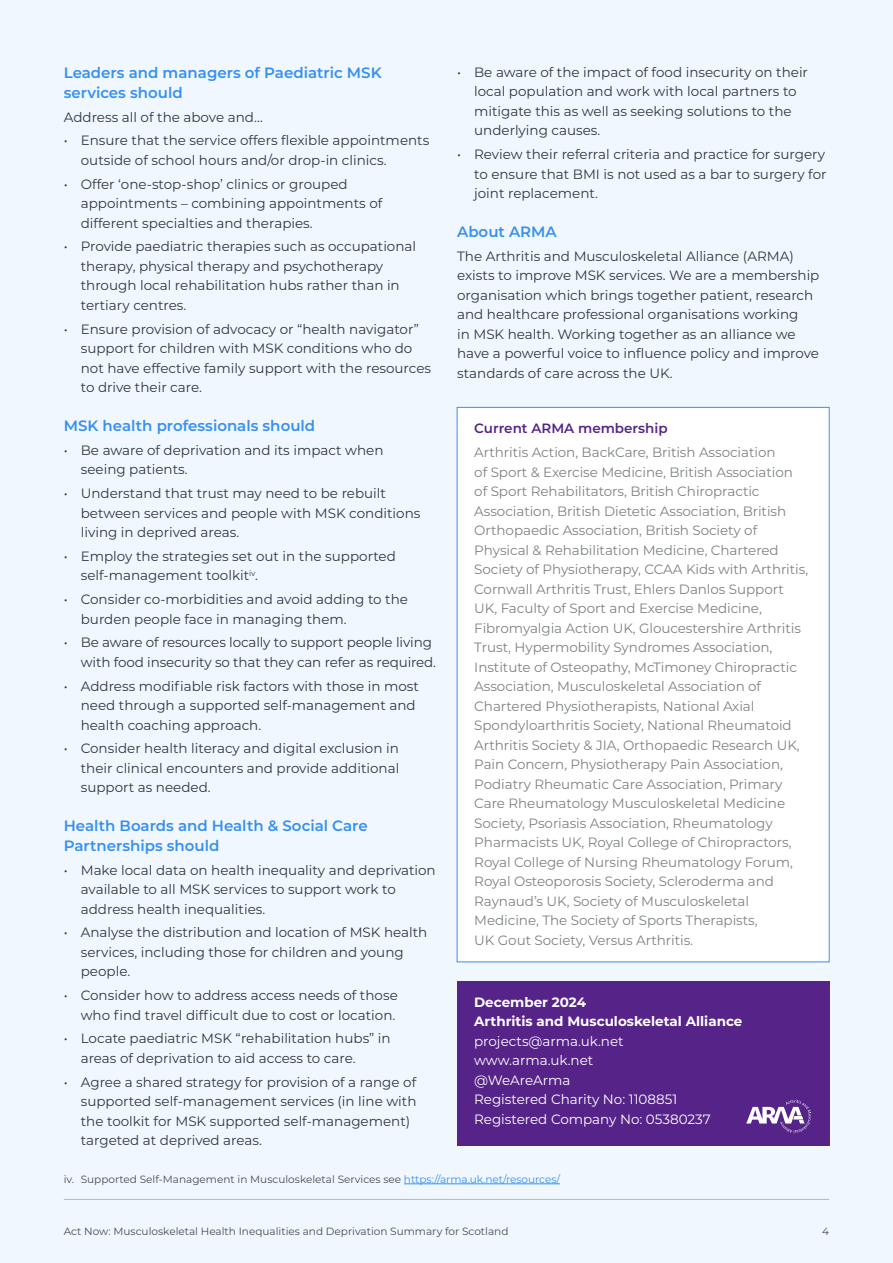
<style>
.page{position:relative;width:893px;height:1263px;background:#f0f7fe}
.page>*{position:absolute;margin:0;border:0;box-sizing:border-box;transform-origin:0 0}
.t1{font:600 15px/19.5px "Montserrat";color:#3690f0}
.t2{font:13.5px/19.5px "Montserrat";color:#31373d}
.t3{font:13.5px/19.5px "Montserrat";letter-spacing:-.005em;color:#7e8285}
.t4{font:13.5px "Montserrat";color:#fff}
.t5{font:700 13.5px "Montserrat";color:#fff}
.t6{font:600 13.5px "Montserrat";color:#562388}
.t7{font:10.5px "Montserrat";color:#474c50}
.s1{color:#3690f0}
</style>
<div class="page">
<hr style="left:64px;top:1199px;width:765px;height:1px;background:#b5b7b9">
<hr style="left:404px;top:1183px;width:156px;height:1px;background:#3690f0">
<div style="left:457px;top:407px;width:372px;height:555px;background:#fff"></div>
<div style="left:457px;top:981px;width:372px;height:164px;background:#562388"></div>
<svg style="left:746px;top:1099px;width:65px;height:34px"></svg>
<p class="t1" style="left:64px;top:63px;width:319px">Leaders and managers of Paediatric MSK services should</p>
<p class="t2" style="left:64px;top:107px;width:200px">Address all of the above and…</p>
<p class="t2" style="left:81px;top:130px;width:350px;text-indent:-17px">• Ensure that the service offers flexible appointments outside of school hours and/or drop-in clinics.</p>
<p class="t2" style="left:81px;top:174px;width:303px;text-indent:-17px">• Offer ‘one-stop-shop’ clinics or grouped appointments – combining appointments of different specialties and therapies.</p>
<p class="t2" style="left:81px;top:236px;width:337px;text-indent:-17px">• Provide paediatric therapies such as occupational therapy, physical therapy and psychotherapy through local rehabilitation hubs rather than in tertiary centres.</p>
<p class="t2" style="left:81px;top:319px;width:352px;text-indent:-17px">• Ensure provision of advocacy or “health navigator” support for children with MSK conditions who do not have effective family support with the resources to drive their care.</p>
<p class="t1" style="left:64px;top:415px;width:253px">MSK health professionals should</p>
<p class="t2" style="left:81px;top:440px;width:304px;text-indent:-17px">• Be aware of deprivation and its impact when seeing patients.</p>
<p class="t2" style="left:81px;top:483px;width:341px;text-indent:-17px">• Understand that trust may need to be rebuilt between services and people with MSK conditions living in deprived areas.</p>
<p class="t2" style="left:81px;top:546px;width:317px;text-indent:-17px">• Employ the strategies set out in the supported self-management toolkit<sup>iv</sup>.</p>
<p class="t2" style="left:81px;top:589px;width:329px;text-indent:-17px">• Consider co-morbidities and avoid adding to the burden people face in managing them.</p>
<p class="t2" style="left:81px;top:632px;width:357px;text-indent:-17px">• Be aware of resources locally to support people living with food insecurity so that they can refer as required.</p>
<p class="t2" style="left:81px;top:676px;width:340px;text-indent:-17px">• Address modifiable risk factors with those in most need through a supported self-management and health coaching approach.</p>
<p class="t2" style="left:81px;top:738px;width:320px;text-align:justify;text-indent:-17px">• Consider health literacy and digital exclusion in their clinical encounters and provide additional support as needed.</p>
<p class="t1" style="left:64px;top:816px;width:305px">Health Boards and Health &amp; Social Care<br>Partnerships should</p>
<p class="t2" style="left:81px;top:860px;width:356px;text-indent:-17px">• Make local data on health inequality and deprivation available to all MSK services to support work to address health inequalities.</p>
<p class="t2" style="left:81px;top:922px;width:348px;text-indent:-17px">• Analyse the distribution and location of MSK health services, including those for children and young people.</p>
<p class="t2" style="left:64px;top:985px;width:336px;text-align:right">• Consider how to address access needs of those who find travel difficult due to cost or location.</p>
<p class="t2" style="left:81px;top:1028px;width:311px;text-indent:-17px">• Locate paediatric MSK “rehabilitation hubs” in areas of deprivation to aid access to care.</p>
<p class="t2" style="left:81px;top:1072px;width:337px;text-indent:-17px">• Agree a shared strategy for provision of a range of supported self-management services (in line with the toolkit for MSK supported self-management) targeted at deprived areas.</p>
<p class="t7" style="left:64px;top:1172px;width:498px">iv. Supported Self-Management in Musculoskeletal Services see <span class="s1">https://arma.uk.net/resources/</span></p>
<p class="t2" style="left:474px;top:62px;width:335px;text-indent:-17px">• Be aware of the impact of food insecurity on their local population and work with local partners to mitigate this as well as seeking solutions to the underlying causes.</p>
<p class="t2" style="left:474px;top:144px;width:354px;text-align:justify;text-indent:-17px">• Review their referral criteria and practice for surgery to ensure that BMI is not used as a bar to surgery for joint replacement.</p>
<p class="t1" style="left:457px;top:221px;width:101px">About ARMA</p>
<p class="t2" style="left:457px;top:246px;width:364px">The Arthritis and Musculoskeletal Alliance (ARMA) exists to improve MSK services. We are a membership organisation which brings together patient, research and healthcare professional organisations working<br>in MSK health. Working together as an alliance we have a powerful voice to influence policy and improve standards of care across the UK.</p>
<p class="t6" style="left:474px;top:419px;width:195px">Current ARMA membership</p>
<p class="t3" style="left:474px;top:442px;width:335px">Arthritis Action, BackCare, British Association<br>of Sport &amp; Exercise Medicine, British Association of Sport Rehabilitators, British Chiropractic Association, British Dietetic Association, British Orthopaedic Association, British Society of Physical &amp; Rehabilitation Medicine, Chartered Society of Physiotherapy, CCAA Kids with Arthritis, Cornwall Arthritis Trust, Ehlers Danlos Support UK, Faculty of Sport and Exercise Medicine, Fibromyalgia Action UK, Gloucestershire Arthritis Trust, Hypermobility Syndromes Association, Institute of Osteopathy, McTimoney Chiropractic Association, Musculoskeletal Association of Chartered Physiotherapists, National Axial Spondyloarthritis Society, National Rheumatoid Arthritis Society &amp; JIA, Orthopaedic Research UK, Pain Concern, Physiotherapy Pain Association, Podiatry Rheumatic Care Association, Primary Care Rheumatology Musculoskeletal Medicine Society, Psoriasis Association, Rheumatology Pharmacists UK, Royal College of Chiropractors, Royal College of Nursing Rheumatology Forum, Royal Osteoporosis Society, Scleroderma and Raynaud’s UK, Society of Musculoskeletal Medicine, The Society of Sports Therapists,<br>UK Gout Society, Versus Arthritis.</p>
<p class="t5" style="left:474px;top:992px;width:113px">December 2024</p>
<p class="t5" style="left:474px;top:1012px;width:270px">Arthritis and Musculoskeletal Alliance</p>
<p class="t4" style="left:474px;top:1032px;width:151px">projects@arma.uk.net</p>
<p class="t4" style="left:474px;top:1051px;width:121px">www.arma.uk.net</p>
<p class="t4" style="left:474px;top:1071px;width:98px">@WeAreArma</p>
<p class="t4" style="left:474px;top:1090px;width:205px">Registered Charity No: 1108851</p>
<p class="t4" style="left:474px;top:1110px;width:238px">Registered Company No: 05380237</p>
<p class="t7" style="left:64px;top:1224px;width:446px">Act Now: Musculoskeletal Health Inequalities and Deprivation Summary for Scotland</p>
<p class="t7" style="left:822px;top:1224px;width:8px">4</p>
</div>
